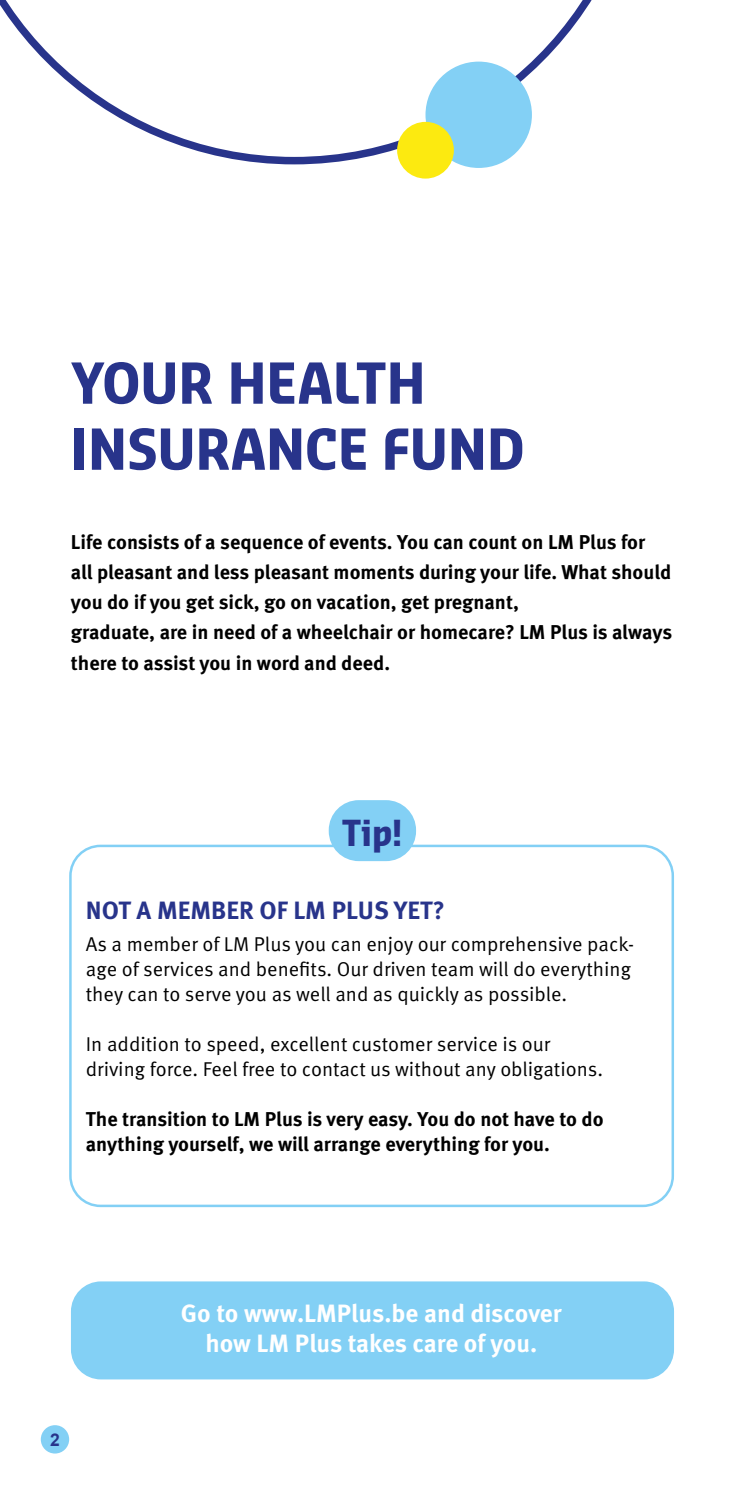
<style>
.page{position:relative;width:745px;height:1489px;background:#fff}
.page>*{position:absolute;margin:0;border:0;box-sizing:border-box;transform-origin:0 0}
.t1{font:700 55px/66px "Sansa Con Pro";color:#28348b}
.t2{font:700 35px "Sansa Con Pro";color:#28348b}
.t3{font:700 25px/30px "Meta OT";color:#fff;text-align:center}
.t4{font:700 25px "Meta OT";color:#28348b}
.t5{font:20px/25px "Meta OT Norm";color:#000}
.t6{font:700 20px/30px "Meta Pro";color:#000}
.t7{font:700 20px/25px "Meta OT";color:#000}
.t8{font:700 17.5px "Arial";color:#28348b}
</style>
<div class="page">
<svg style="left:53px;top:800px;width:621px;height:654px"></svg>
<div style="left:71px;top:1281px;width:602px;height:98px;background:#83d0f5;border-radius:30px"></div>
<div style="left:69px;top:844px;width:604px;height:362px;border:2px solid #83d0f5;border-radius:30px"></div>
<div style="left:328px;top:800px;width:88px;height:61px;background:#83d0f5;border-radius:30px"></div>
<svg style="left:0;top:0;width:592px;height:164px"></svg>
<div style="left:425px;top:62px;width:106px;height:106px;background:#83d0f5;border-radius:50%"></div>
<div style="left:397px;top:122px;width:56px;height:56px;background:#fcea10;border-radius:50%"></div>
<div style="left:41px;top:1424px;width:28px;height:29px;background:#83d0f5;border-radius:50%"></div>
<h1 class="t1" style="left:71px;top:350px;width:455px">YOUR HEALTH<br>INSURANCE FUND</h1>
<p class="t6" style="left:71px;top:526px;width:602px">Life consists of a sequence of events. You can count on LM Plus for<br>all pleasant and less pleasant moments during your life. What should you do if you get sick, go on vacation, get pregnant,<br>graduate, are in need of a wheelchair or homecare? LM Plus is always there to assist you in word and deed.</p>
<h2 class="t2" style="left:342px;top:808px;width:62px">Tip!</h2>
<p class="t4" style="left:86px;top:894px;width:360px">NOT A MEMBER OF LM PLUS YET?</p>
<p class="t5" style="left:86px;top:932px;width:549px">As a member of LM Plus you can enjoy our comprehensive pack&shy;age of services and benefits. Our driven team will do everything they can to serve you as well and as quickly as possible.</p>
<p class="t5" style="left:86px;top:1032px;width:518px">In addition to speed, excellent customer service is our driving force. Feel free to contact us without any obligations.</p>
<p class="t7" style="left:86px;top:1107px;width:519px">The transition to LM Plus is very easy. You do not have to do anything yourself, we will arrange everything for you.</p>
<p class="t8" style="left:50px;top:1427px;width:20px">22</p>
<p class="t3" style="left:181px;top:1297px;width:382px">Go to www.LMPlus.be and discover how LM Plus takes care of you.</p>
</div>
